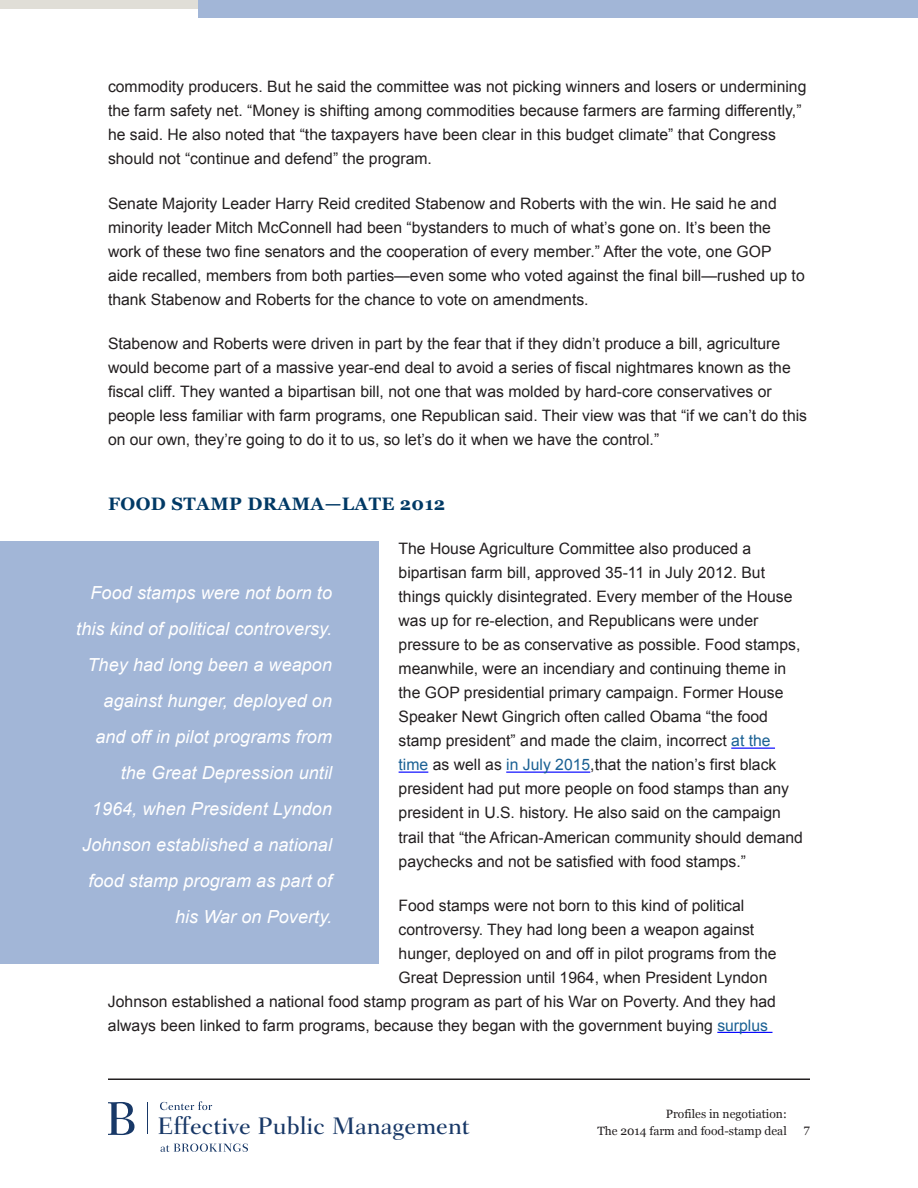
<style>
.page{position:relative;width:918px;height:1188px;background:#fff}
.page>*{position:absolute;margin:0;border:0;box-sizing:border-box;transform-origin:0 0}
.t1{font:500 24.3px "Fairfield LT Std";color:#183867}
.t2{font:italic 18px/36px "Arial";letter-spacing:.005em;color:#fff;text-align:right}
.t3{font:700 18px "Georgia";letter-spacing:.025em;color:#003965}
.t4{font:15.75px/24px "Arial";color:#231f20}
.t5{font:12px/16.5px "Georgia";color:#231f20;text-align:right}
.s1{color:#1b6194}
</style>
<div class="page">
<hr style="left:108px;top:1078px;width:702px;height:2px;background:#231f20">
<div style="left:198px;top:0;width:720px;height:18px;background:#a2b6d7"></div>
<div style="left:0;top:0;width:198px;height:9px;background:#e0ded7"></div>
<svg style="left:160px;top:1101px;width:52px;height:9px"></svg>
<svg style="left:160px;top:1144px;width:88px;height:8px"></svg>
<hr style="left:147px;top:1102px;width:1px;height:31px;background:#183867">
<svg style="left:108px;top:1102px;width:27px;height:33px"></svg>
<hr style="left:731px;top:748px;width:44px;height:1px;background:#00f">
<svg style="left:399px;top:772px;width:29px;height:1px"></svg>
<hr style="left:506px;top:772px;width:84px;height:1px;background:#00f">
<hr style="left:717px;top:1032px;width:55px;height:1px;background:#00f">
<div style="left:0;top:541px;width:378px;height:422px;background:#a2b6d7"></div>
<p class="t4" style="left:108px;top:75px;width:700px">commodity producers. But he said the committee was not picking winners and losers or undermining the farm safety net. “Money is shifting among commodities because farmers are farming differently,” he said. He also noted that “the taxpayers have been clear in this budget climate” that Congress should not “continue and defend” the program.</p>
<p class="t4" style="left:108px;top:191px;width:698px">Senate Majority Leader Harry Reid credited Stabenow and Roberts with the win. He said he and minority leader Mitch McConnell had been “bystanders to much of what’s gone on. It’s been the work of these two fine senators and the cooperation of every member.” After the vote, one GOP aide recalled, members from both parties—even some who voted against the final bill—rushed up to thank Stabenow and Roberts for the chance to vote on amendments.</p>
<p class="t4" style="left:108px;top:332px;width:701px">Stabenow and Roberts were driven in part by the fear that if they didn’t produce a bill, agriculture would become part of a massive year-end deal to avoid a series of fiscal nightmares known as the fiscal cliff. They wanted a bipartisan bill, not one that was molded by hard-core conservatives or people less familiar with farm programs, one Republican said. Their view was that “if we can’t do this on our own, they’re going to do it to us, so let’s do it when we have the control.”</p>
<p class="t3" style="left:108px;top:490px;width:339px">FOOD STAMP DRAMA—LATE 2012</p>
<p class="t4" style="left:399px;top:537px;width:406px">The House Agriculture Committee also produced a bipartisan farm bill, approved 35-11 in July 2012. But things quickly disintegrated. Every member of the House was up for re-election, and Republicans were under pressure to be as conservative as possible. Food stamps, meanwhile, were an incendiary and continuing theme in the GOP presidential primary campaign. Former House Speaker Newt Gingrich often called Obama “the food stamp president” and made the claim, incorrect <span class="s1">at the time</span> as well as <span class="s1">in July 2015</span>,that the nation’s first black president had put more people on food stamps than any president in U.S. history. He also said on the campaign trail that “the African-American community should demand paychecks and not be satisfied with food stamps.”</p>
<p class="t4" style="left:399px;top:893px;width:347px">Food stamps were not born to this kind of political</p>
<p class="t4" style="left:399px;top:917px;width:357px">controversy. They had long been a weapon against</p>
<p class="t4" style="left:399px;top:941px;width:379px">hunger, deployed on and off in pilot programs from the</p>
<p class="t4" style="left:399px;top:965px;width:370px">Great Depression until 1964, when President Lyndon</p>
<p class="t4" style="left:108px;top:989px;width:670px">Johnson established a national food stamp program as part of his War on Poverty. And they had</p>
<p class="t4" style="left:108px;top:1013px;width:662px">always been linked to farm programs, because they began with the government buying <span class="s1">surplus</span></p>
<p class="t2" style="left:76px;top:575px;width:257px">Food stamps were not born to this kind of political controversy.<br>They had long been a weapon against hunger, deployed on and off in pilot programs from the Great Depression until<br>1964, when President Lyndon<br>Johnson established a national food stamp program as part of his War on Poverty.</p>
<p class="t5" style="left:597px;top:1105px;width:191px">Profiles in negotiation:<br>The 2014 farm and food-stamp deal</p>
<h1 class="t1" style="left:158px;top:1111px;width:314px">Effective Public Management</h1>
<p class="t5" style="left:804px;top:1121px;width:8px">7</p>
</div>
